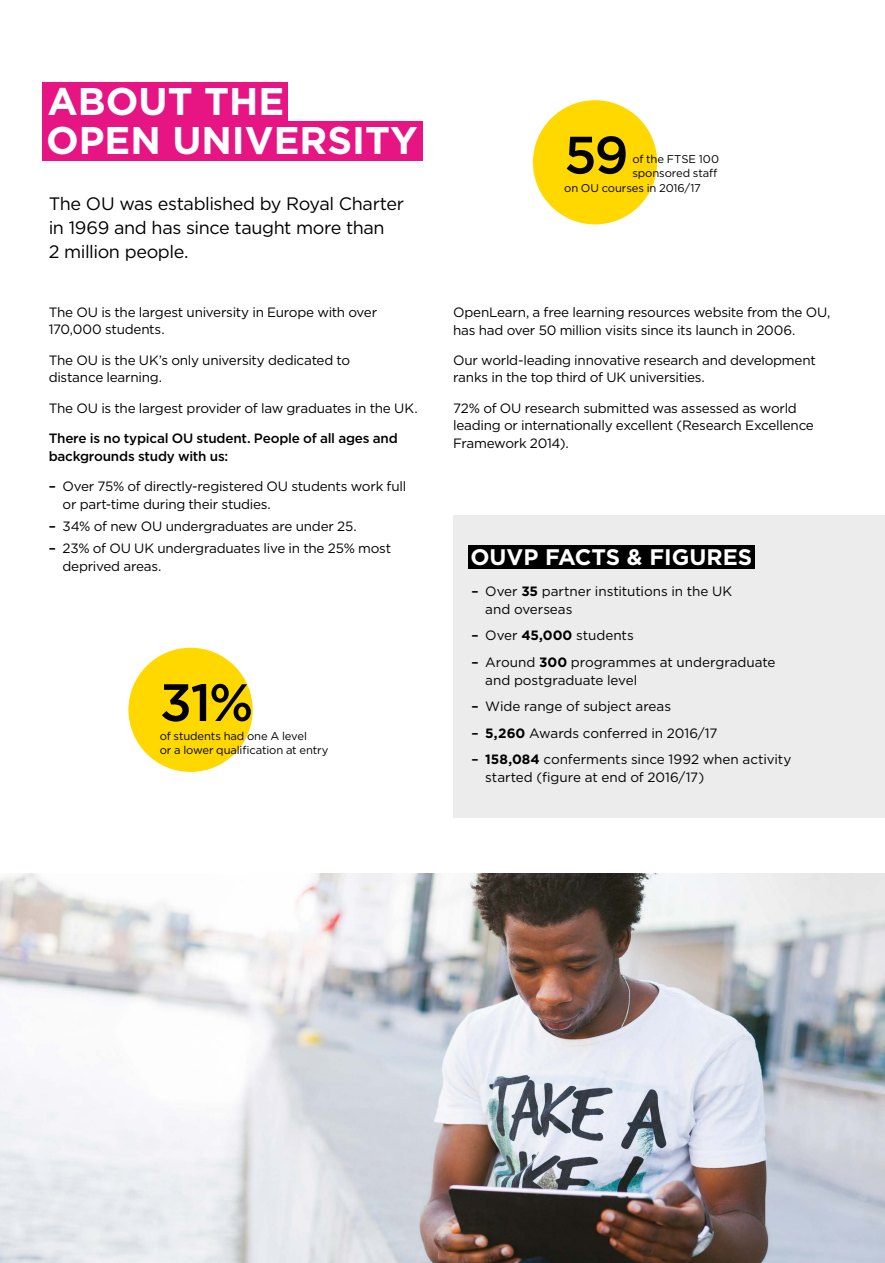
<style>
.page{position:relative;width:885px;height:1263px;background:#fff}
.page>*{position:absolute;margin:0;border:0;box-sizing:border-box;transform-origin:0 0}
.t1{font:500 52.5px "Gotham";color:#000}
.t2{font:700 38.55px/38.8px "Gotham";color:#fff}
.t3{font:700 22.5px "Gotham";color:#fff}
.t4{font:18px/24px "Gotham";letter-spacing:-.025em;color:#000}
.t5{font:13.5px/17.5px "Gotham";letter-spacing:-.015em;color:#000}
.t6{font:500 13.5px/17.5px "Gotham";letter-spacing:-.015em;color:#000}
.t7{font:11.25px/14.2px "Gotham";letter-spacing:-.01em;color:#000}
.s1{font-weight:500}
.s2{font-weight:700}
</style>
<div class="page">
<hr style="left:884px;top:0;width:1px;height:1263px;background:#e71483">
<img style="left:0;top:873px;width:884px;height:390px">
<div style="left:453px;top:515px;width:431px;height:302px;background:#ececed"></div>
<div style="left:468px;top:545px;width:286px;height:23px;background:#000"></div>
<div style="left:43px;top:121px;width:380px;height:40px;background:#e71483"></div>
<div style="left:43px;top:82px;width:245px;height:43px;background:#e71483"></div>
<div style="left:128px;top:648px;width:125px;height:124px;background:#ffd800;border-radius:50%"></div>
<div style="left:533px;top:100px;width:124px;height:124px;background:#ffd800;border-radius:50%"></div>
<h2 class="t2" style="left:46px;top:82px;width:373px">ABOUT THE<br>OPEN UNIVERSITY</h2>
<h3 class="t4" style="left:49px;top:191px;width:357px">The OU was established by Royal Charter in 1969 and has since taught more than<br>2 million people.</h3>
<h1 class="t1" style="left:564px;top:121px;width:66px">59</h1>
<p class="t7" style="left:564px;top:181px;width:138px">on OU courses in 2016/17</p>
<p class="t7" style="left:632px;top:151px;width:88px">of the FTSE 100 sponsored staff</p>
<p class="t5" style="left:453px;top:303px;width:379px">OpenLearn, a free learning resources website from the OU, has had over 50 million visits since its launch in 2006.</p>
<p class="t5" style="left:453px;top:351px;width:364px">Our world-leading innovative research and development ranks in the top third of UK universities.</p>
<p class="t5" style="left:453px;top:399px;width:362px">72% of OU research submitted was assessed as world leading or internationally excellent (Research Excellence<br>Framework 2014).</p>
<p class="t5" style="left:49px;top:303px;width:330px">The OU is the largest university in Europe with over<br>170,000 students.</p>
<p class="t5" style="left:49px;top:351px;width:303px">The OU is the UK’s only university dedicated to distance learning.</p>
<p class="t5" style="left:49px;top:399px;width:370px">The OU is the largest provider of law graduates in the UK.</p>
<p class="t6" style="left:49px;top:429px;width:350px">There is no typical OU student. People of all ages and backgrounds study with us:</p>
<p class="t5" style="left:62px;top:477px;width:345px;line-height:18px;text-indent:-14px"><span class="s1">–</span> Over 75% of directly-registered OU students work full or part-time during their studies.</p>
<p class="t5" style="left:49px;top:517px;width:309px"><span class="s1">–</span> 34% of new OU undergraduates are under 25.</p>
<p class="t5" style="left:62px;top:539px;width:330px;line-height:18px;text-indent:-14px"><span class="s1">–</span> 23% of OU UK undergraduates live in the 25% most deprived areas.</p>
<h3 class="t3" style="left:470px;top:542px;width:283px">OUVP FACTS &amp; FIGURES</h3>
<h1 class="t1" style="left:160px;top:668px;width:95px">31%</h1>
<p class="t7" style="left:160px;top:728px;width:170px">of students had one A level<br>or a lower qualification at entry</p>
<p class="t5" style="left:485px;top:582px;width:248px;line-height:18px;text-indent:-14px"><span class="s1">–</span> Over <span class="s2">35</span> partner institutions in the UK and overseas</p>
<p class="t5" style="left:471px;top:627px;width:164px"><span class="s1">–</span> Over <span class="s2">45,000</span> students</p>
<p class="t5" style="left:485px;top:653px;width:292px;line-height:18px;text-indent:-14px"><span class="s1">–</span> Around <span class="s2">300</span> programmes at undergraduate and postgraduate level</p>
<p class="t5" style="left:471px;top:698px;width:201px"><span class="s1">–</span> Wide range of subject areas</p>
<p class="t5" style="left:471px;top:724px;width:248px"><span class="s1">–</span> <span class="s2">5,260</span> Awards conferred in 2016/17</p>
<p class="t5" style="left:485px;top:750px;width:307px;line-height:18px;text-indent:-14px"><span class="s1">–</span> <span class="s2">158,084</span> conferments since 1992 when activity started (figure at end of 2016/17)</p>
</div>
